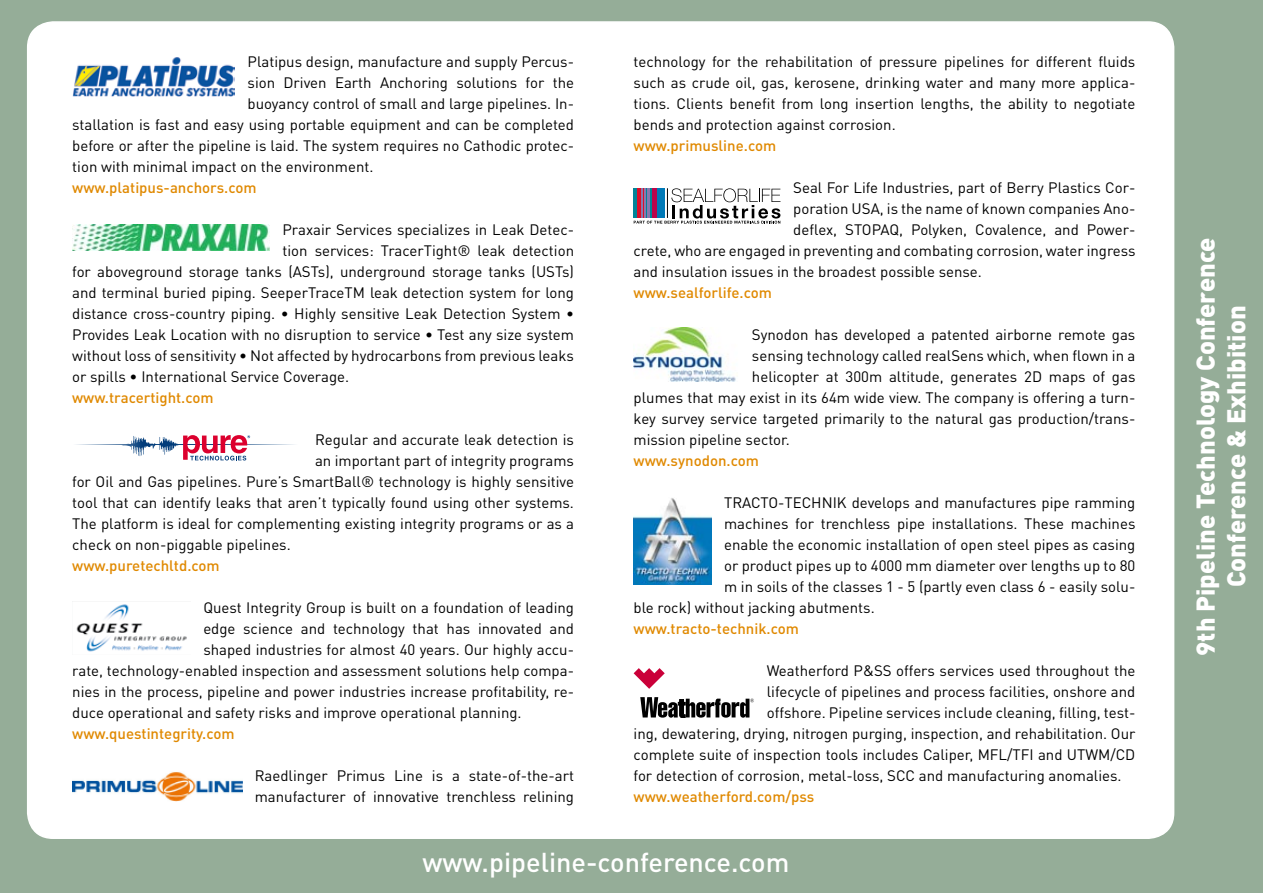
<style>
.page{position:relative;width:1263px;height:893px;background:#95ad98}
.page>*{position:absolute;margin:0;border:0;box-sizing:border-box;transform-origin:0 0}
.t1{font:500 27px "DIN Pro";color:#fff}
.t2{font:900 25.5px/30.6px "DIN Pro";color:#fff;text-align:center}
.t3{font:15px/21px "DIN Pro";color:#000;text-align:justify}
.t4{font:500 15px "DIN Pro";color:#e08900}
</style>
<div class="page">
<div style="left:28px;top:22px;width:1146px;height:816px;background:#fff;border-radius:26px"></div>
<svg style="left:634px;top:188px;width:146px;height:36px"></svg>
<img style="left:634px;top:327px;width:102px;height:55px">
<img style="left:634px;top:498px;width:77px;height:87px">
<svg style="left:634px;top:668px;width:31px;height:21px"></svg>
<svg style="left:640px;top:697px;width:114px;height:21px"></svg>
<img style="left:72px;top:57px;width:163px;height:39px">
<img style="left:72px;top:224px;width:198px;height:27px">
<svg style="left:76px;top:435px;width:219px;height:25px"></svg>
<img style="left:76px;top:604px;width:111px;height:48px">
<img style="left:72px;top:772px;width:170px;height:29px">
<p class="t3" style="left:248px;top:50px;width:328px">Platipus design, manufacture and supply Percus-</p>
<p class="t3" style="left:248px;top:71px;width:328px">sion Driven Earth Anchoring solutions for the</p>
<p class="t3" style="left:248px;top:92px;width:328px">buoyancy control of small and large pipelines. In-</p>
<p class="t3" style="left:72px;top:113px;width:503px">stallation is fast and easy using portable equipment and can be completed</p>
<p class="t3" style="left:72px;top:134px;width:503px">before or after the pipeline is laid. The system requires no Cathodic protec-</p>
<p class="t3" style="left:72px;top:155px;width:303px">tion with minimal impact on the environment.</p>
<p class="t4" style="left:72px;top:177px;width:186px">www.platipus-anchors.com</p>
<p class="t3" style="left:282px;top:218px;width:293px">Praxair Services specializes in Leak Detec-</p>
<p class="t3" style="left:282px;top:239px;width:293px">tion services: TracerTight® leak detection</p>
<p class="t3" style="left:72px;top:260px;width:503px">for aboveground storage tanks (ASTs), underground storage tanks (USTs)</p>
<p class="t3" style="left:72px;top:281px;width:503px">and terminal buried piping. SeeperTraceTM leak detection system for long</p>
<p class="t3" style="left:72px;top:302px;width:503px">distance cross-country piping. • Highly sensitive Leak Detection System •</p>
<p class="t3" style="left:72px;top:323px;width:503px">Provides Leak Location with no disruption to service • Test any size system</p>
<p class="t3" style="left:72px;top:344px;width:503px">without loss of sensitivity • Not affected by hydrocarbons from previous leaks</p>
<p class="t3" style="left:72px;top:365px;width:279px">or spills • International Service Coverage.</p>
<p class="t4" style="left:72px;top:387px;width:143px">www.tracertight.com</p>
<p class="t3" style="left:315px;top:428px;width:261px">Regular and accurate leak detection is</p>
<p class="t3" style="left:315px;top:449px;width:261px">an important part of integrity programs</p>
<p class="t3" style="left:72px;top:470px;width:503px">for Oil and Gas pipelines. Pure’s SmartBall® technology is highly sensitive</p>
<p class="t3" style="left:72px;top:491px;width:503px">tool that can identify leaks that aren’t typically found using other systems.</p>
<p class="t3" style="left:72px;top:512px;width:503px">The platform is ideal for complementing existing integrity programs or as a</p>
<p class="t3" style="left:72px;top:533px;width:220px">check on non-piggable pipelines.</p>
<p class="t4" style="left:72px;top:555px;width:149px">www.puretechltd.com</p>
<p class="t3" style="left:203px;top:596px;width:372px">Quest Integrity Group is built on a foundation of leading</p>
<p class="t3" style="left:203px;top:617px;width:372px">edge science and technology that has innovated and</p>
<p class="t3" style="left:203px;top:638px;width:372px">shaped industries for almost 40 years. Our highly accu-</p>
<p class="t3" style="left:72px;top:659px;width:503px">rate, technology-enabled inspection and assessment solutions help compa-</p>
<p class="t3" style="left:72px;top:680px;width:503px">nies in the process, pipeline and power industries increase profitability, re-</p>
<p class="t3" style="left:72px;top:701px;width:451px">duce operational and safety risks and improve operational planning.</p>
<p class="t4" style="left:72px;top:723px;width:164px">www.questintegrity.com</p>
<p class="t3" style="left:255px;top:764px;width:321px">Raedlinger Primus Line is a state-of-the-art manufacturer of innovative trenchless relining</p>
<p class="t3" style="left:634px;top:50px;width:503px">technology for the rehabilitation of pressure pipelines for different fluids such as crude oil, gas, kerosene, drinking water and many more applica&shy;tions. Clients benefit from long insertion lengths, the ability to negotiate bends and protection against corrosion.</p>
<p class="t4" style="left:634px;top:135px;width:144px">www.primusline.com</p>
<p class="t3" style="left:793px;top:176px;width:344px">Seal For Life Industries, part of Berry Plastics Cor-</p>
<p class="t3" style="left:793px;top:197px;width:344px">poration USA, is the name of known companies Ano-</p>
<p class="t3" style="left:793px;top:218px;width:344px">deflex, STOPAQ, Polyken, Covalence, and Power-</p>
<p class="t3" style="left:634px;top:239px;width:503px">crete, who are engaged in preventing and combating corrosion, water ingress</p>
<p class="t3" style="left:634px;top:260px;width:350px">and insulation issues in the broadest possible sense.</p>
<p class="t4" style="left:634px;top:282px;width:140px">www.sealforlife.com</p>
<p class="t3" style="left:752px;top:323px;width:385px">Synodon has developed a patented airborne remote gas</p>
<p class="t3" style="left:752px;top:344px;width:385px">sensing technology called realSens which, when flown in a</p>
<p class="t3" style="left:752px;top:365px;width:385px">helicopter at 300m altitude, generates 2D maps of gas</p>
<p class="t3" style="left:634px;top:386px;width:503px">plumes that may exist in its 64m wide view. The company is offering a turn-</p>
<p class="t3" style="left:634px;top:407px;width:503px">key survey service targeted primarily to the natural gas production/trans-</p>
<p class="t3" style="left:634px;top:428px;width:158px">mission pipeline sector.</p>
<p class="t4" style="left:634px;top:450px;width:127px">www.synodon.com</p>
<p class="t3" style="left:724px;top:491px;width:413px">TRACTO-TECHNIK develops and manufactures pipe ramming</p>
<p class="t3" style="left:724px;top:512px;width:413px">machines for trenchless pipe installations. These machines</p>
<p class="t3" style="left:724px;top:533px;width:413px">enable the economic installation of open steel pipes as casing</p>
<p class="t3" style="left:724px;top:554px;width:413px">or product pipes up to 4000 mm diameter over lengths up to 80</p>
<p class="t3" style="left:724px;top:575px;width:413px">m in soils of the classes 1 - 5 (partly even class 6 - easily solu-</p>
<p class="t3" style="left:634px;top:596px;width:243px">ble rock) without jacking abutments.</p>
<p class="t4" style="left:634px;top:618px;width:167px">www.tracto-technik.com</p>
<p class="t3" style="left:767px;top:659px;width:370px">Weatherford P&amp;SS offers services used throughout the</p>
<p class="t3" style="left:767px;top:680px;width:370px">lifecycle of pipelines and process facilities, onshore and</p>
<p class="t3" style="left:767px;top:701px;width:370px">offshore. Pipeline services include cleaning, filling, test-</p>
<p class="t3" style="left:634px;top:722px;width:503px">ing, dewatering, drying, nitrogen purging, inspection, and rehabilitation. Our</p>
<p class="t3" style="left:634px;top:743px;width:503px">complete suite of inspection tools includes Caliper, MFL/TFI and UTWM/CD</p>
<p class="t3" style="left:634px;top:764px;width:489px">for detection of corrosion, metal-loss, SCC and manufacturing anomalies.</p>
<p class="t4" style="left:634px;top:786px;width:182px">www.weatherford.com/pss</p>
<h1 class="t1" style="left:422px;top:844px;width:368px">www.pipeline-conference.com</h1>
<h2 class="t2" style="left:1189px;top:656px;width:420px;rotate:-90deg">9th Pipeline Technology Conference<br>Conference &amp; Exhibition</h2>
</div>
